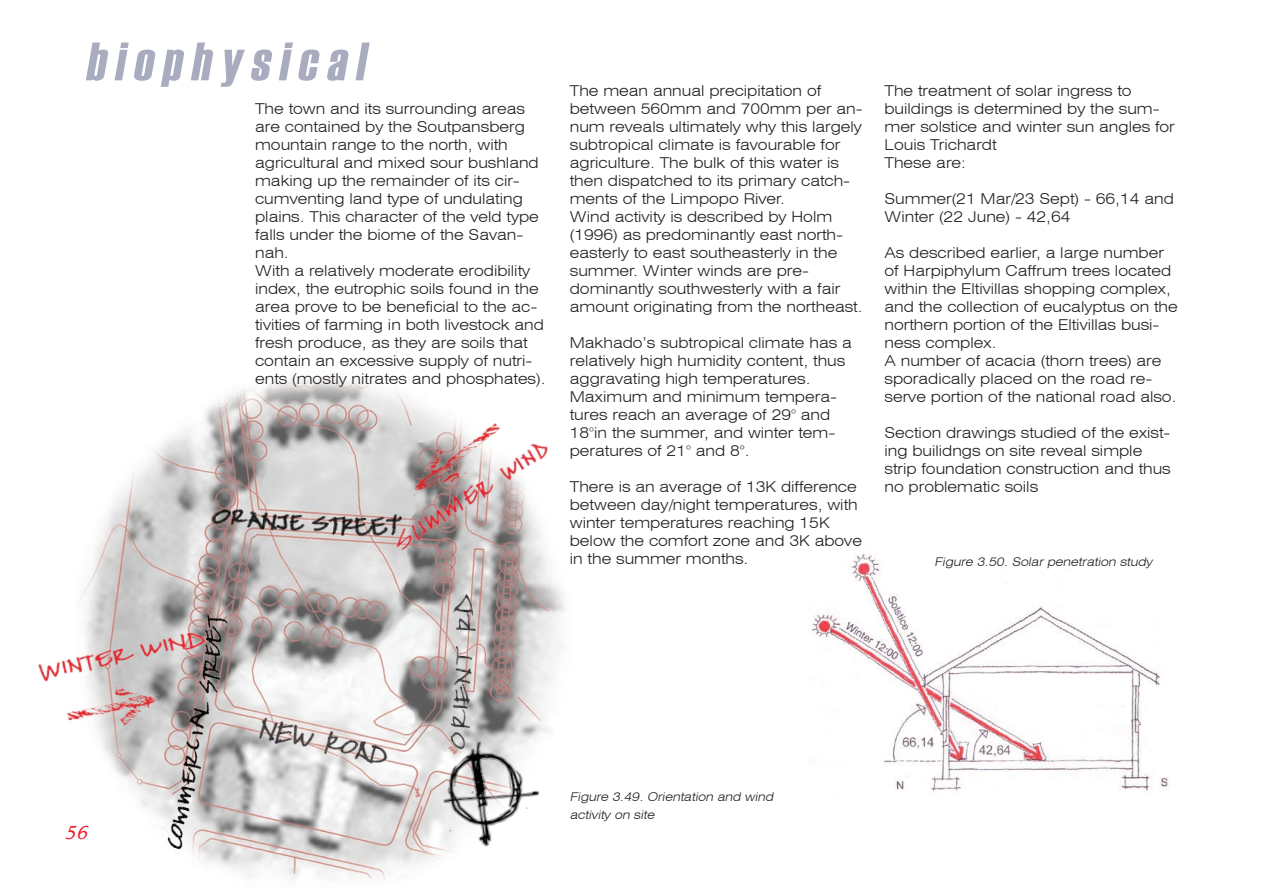
<style>
.page{position:relative;width:1263px;height:893px;background:#fff}
.page>*{position:absolute;margin:0;border:0;box-sizing:border-box;transform-origin:0 0}
.t1{font:italic 54px "Haettenschweiler";color:#a9acbf}
.t2{font:italic 18px "Lucida Handwriting";color:#ee1c27}
.t3{font:300 expanded 15px/18px "Swiss 721 BT";color:#231f20}
.t4{font:italic 300 expanded 12px/18px "Swiss 721 BT";color:#231f20}
</style>
<div class="page">
<img style="left:81px;top:377px;width:485px;height:503px">
<img style="left:427px;top:732px;width:123px;height:123px">
<img style="left:394px;top:404px;width:117px;height:30px">
<img style="left:66px;top:686px;width:75px;height:59px">
<img style="left:141px;top:594px;width:111px;height:262px">
<img style="left:250px;top:708px;width:149px;height:69px">
<img style="left:207px;top:485px;width:177px;height:70px">
<img style="left:437px;top:577px;width:51px;height:184px">
<img style="left:38px;top:624px;width:185px;height:62px">
<img style="left:811px;top:553px;width:359px;height:238px">
<img style="left:384px;top:434px;width:177px;height:123px">
<p class="t1" style="left:85px;top:25px;width:293px">biophysical</p>
<p class="t3" style="left:255px;top:100px;width:285px">The town and its surrounding areas are contained by the Soutpansberg mountain range to the north, with agricultural and mixed sour bushland making up the remainder of its cir&shy;cumventing land type of undulating plains. This character of the veld type falls under the biome of the Savan&shy;nah.</p>
<p class="t3" style="left:255px;top:262px;width:292px">With a relatively moderate erodibility index, the eutrophic soils found in the area prove to be beneficial to the ac&shy;tivities of farming in both livestock and fresh produce, as they are soils that contain an excessive supply of nutri&shy;ents (mostly nitrates and phosphates).</p>
<p class="t3" style="left:570px;top:82px;width:294px">The mean annual precipitation of between 560mm and 700mm per an&shy;num reveals ultimately why this largely subtropical climate is favourable for agriculture. The bulk of this water is then dispatched to its primary catch&shy;ments of the Limpopo River.</p>
<p class="t3" style="left:570px;top:208px;width:294px">Wind activity is described by Holm (1996) as predominantly east north&shy;easterly to east southeasterly in the summer. Winter winds are pre&shy;dominantly southwesterly with a fair amount originating from the northeast.</p>
<p class="t3" style="left:570px;top:334px;width:283px">Makhado’s subtropical climate has a relatively high humidity content, thus aggravating high temperatures.</p>
<p class="t3" style="left:570px;top:388px;width:269px">Maximum and minimum tempera&shy;tures reach an average of 29° and<br>18°in the summer, and winter tem&shy;peratures of 21° and 8°.</p>
<p class="t3" style="left:570px;top:478px;width:294px">There is an average of 13K difference between day/night temperatures, with winter temperatures reaching 15K below the comfort zone and 3K above in the summer months.</p>
<p class="t3" style="left:884px;top:82px;width:292px">The treatment of solar ingress to buildings is determined by the sum&shy;mer solstice and winter sun angles for<br>Louis Trichardt</p>
<p class="t3" style="left:884px;top:154px;width:83px">These are:</p>
<p class="t3" style="left:884px;top:190px;width:291px">Summer(21 Mar/23 Sept) - 66,14 and</p>
<p class="t3" style="left:884px;top:208px;width:188px">Winter (22 June) - 42,64</p>
<p class="t3" style="left:884px;top:244px;width:295px">As described earlier, a large number of Harpiphylum Caffrum trees located within the Eltivillas shopping complex, and the collection of eucalyptus on the northern portion of the Eltivillas busi&shy;ness complex.</p>
<p class="t3" style="left:884px;top:352px;width:293px">A number of acacia (thorn trees) are sporadically placed on the road re&shy;serve portion of the national road also.</p>
<p class="t3" style="left:884px;top:424px;width:288px">Section drawings studied of the exist&shy;ing builidngs on site reveal simple strip foundation construction and thus no problematic soils</p>
<p class="t4" style="left:934px;top:553px;width:219px">Figure 3.50. Solar penetration study</p>
<p class="t2" style="left:63px;top:822px;width:30px">56</p>
<p class="t4" style="left:570px;top:787px;width:207px">Figure 3.49. Orientation and wind activity on site</p>
</div>
